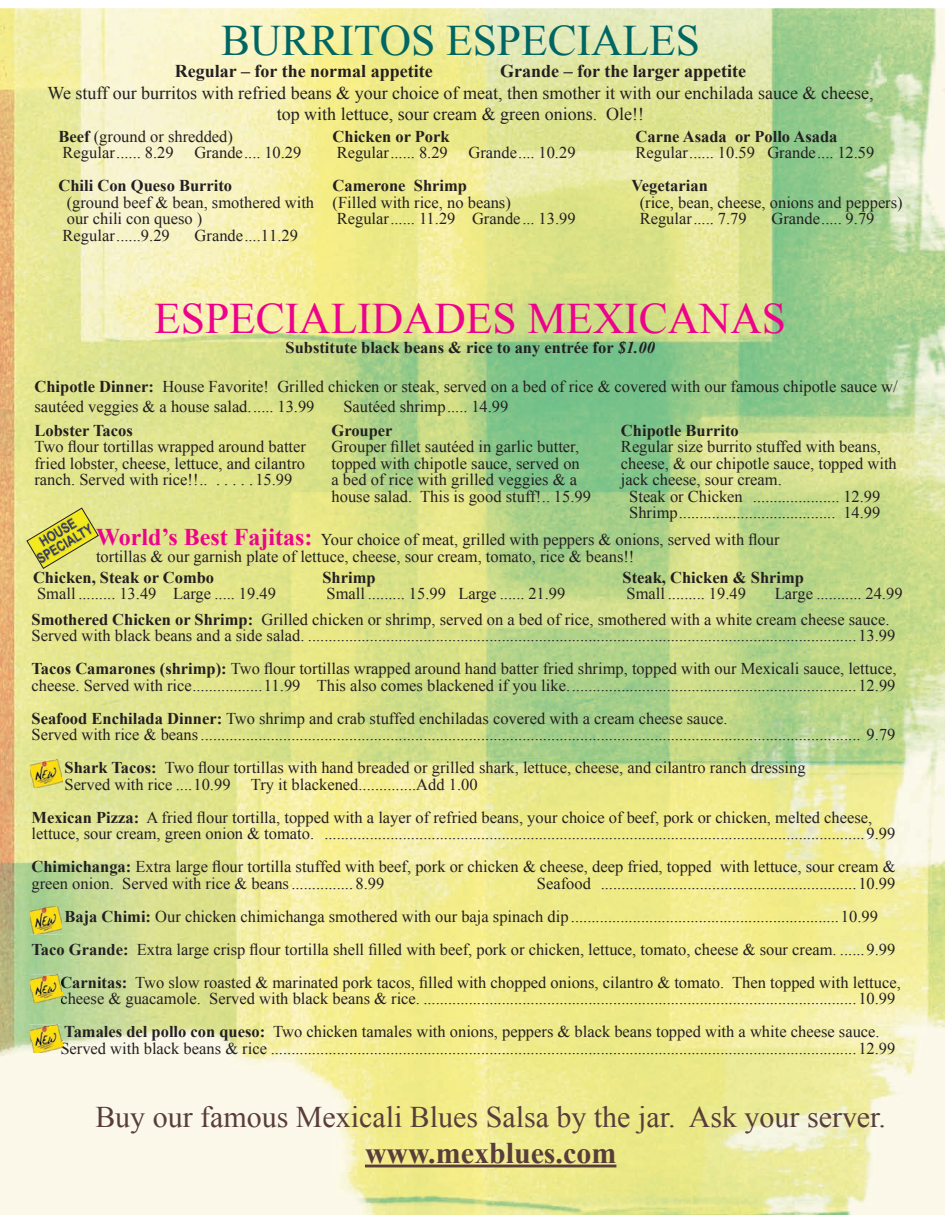
<style>
.page{position:relative;width:945px;height:1215px;background:#fff}
.page>*{position:absolute;margin:0;border:0;box-sizing:border-box;transform-origin:0 0}
.t1{font:43.5px "Times New Roman";color:#ed028c}
.t2{font:43.5px "Times New Roman";color:#006663}
.t3{font:30px "Times New Roman";color:#583d3a}
.t4{font:700 30px "Times New Roman";color:#583d3a}
.t5{font:18px/21.6px "Times New Roman";color:#231f20;text-align:center}
.t6{font:700 18px "Times New Roman";color:#231f20}
.t7{font:16.5px/16.5px "Times New Roman";color:#231f20}
.t8{font:700 16.5px/16.5px "Times New Roman";color:#231f20}
.s1{font-weight:700}
.s2{font-style:inherit}
.s3{font-style:italic}
.s4{font-weight:700;font-size:24px;color:#ed028c}
.s5{font-weight:400}
</style>
<div class="page">
<img style="left:0;top:8px;width:945px;height:1207px">
<hr style="left:365px;top:1165px;width:251px;height:2px;background:#583d3a">
<svg style="left:26px;top:507px;width:73px;height:62px;background:#cccb62"></svg>
<img style="left:30px;top:759px;width:32px;height:29px">
<img style="left:31px;top:762px;width:31px;height:12px">
<img style="left:31px;top:778px;width:31px;height:10px">
<img style="left:30px;top:974px;width:32px;height:29px">
<img style="left:31px;top:977px;width:31px;height:11px">
<img style="left:31px;top:993px;width:31px;height:10px">
<img style="left:30px;top:1025px;width:32px;height:28px">
<img style="left:31px;top:1027px;width:31px;height:15px">
<img style="left:31px;top:1042px;width:31px;height:11px">
<img style="left:30px;top:906px;width:32px;height:28px">
<svg style="left:31px;top:922px;width:29px;height:1px"></svg>
<h1 class="t2" style="left:221px;top:12px;width:480px">BURRITOS ESPECIALES</h1>
<p class="t6" style="left:175px;top:59px;width:259px">Regular – for the normal appetite</p>
<p class="t6" style="left:500px;top:59px;width:247px">Grande – for the larger appetite</p>
<p class="t5" style="left:48px;top:82px;width:828px">We stuff our burritos with refried beans &amp; your choice of meat, then smother it with our enchilada sauce &amp; cheese, top with lettuce, sour cream &amp; green onions. Ole!!</p>
<p class="t7" style="left:58px;top:128px;width:176px"><span class="s1">Beef</span> (ground or shredded)<br>Regular ...... 8.29</p>
<p class="t8" style="left:333px;top:127px;width:119px">Chicken or Pork</p>
<p class="t7" style="left:337px;top:144px;width:113px">Regular ...... 8.29</p>
<p class="t7" style="left:469px;top:144px;width:109px">Grande .... 10.29</p>
<p class="t8" style="left:333px;top:177px;width:136px">Camerone Shrimp</p>
<p class="t7" style="left:333px;top:194px;width:244px">(Filled with rice, no beans)<br>Regular ...... 11.29 Grande ... 13.99</p>
<p class="t8" style="left:636px;top:128px;width:203px">Carne Asada or Pollo Asada</p>
<p class="t7" style="left:636px;top:144px;width:240px">Regular ...... 10.59 Grande .... 12.59</p>
<p class="t8" style="left:631px;top:177px;width:78px">Vegetarian</p>
<p class="t7" style="left:640px;top:194px;width:264px">(rice, bean, cheese, onions and peppers)<br>Regular ..... 7.79</p>
<p class="t7" style="left:194px;top:144px;width:109px">Grande .... 10.29</p>
<p class="t8" style="left:58px;top:177px;width:175px">Chili Con Queso Burrito</p>
<p class="t7" style="left:63px;top:194px;width:253px">(ground beef &amp; bean, smothered with our chili con queso )<br>Regular ......<span class="s2">9</span>.<span class="s2">29</span></p>
<p class="t7" style="left:772px;top:210px;width:104px">Grande ..... 9.79</p>
<p class="t7" style="left:195px;top:227px;width:105px">Grande ....<span class="s2">11</span>.<span class="s2">2</span>9</p>
<h1 class="t1" style="left:154px;top:289px;width:633px">ESPECIALIDADES MEXICANAS</h1>
<p class="t8" style="left:286px;top:339px;width:371px">Substitute black beans &amp; rice to any entrée for <span class="s3">$1.00</span></p>
<p class="t7" style="left:34px;top:377px;width:865px;line-height:19.8px"><span class="s1">Chipotle Dinner:</span> House Favorite! Grilled chicken or steak, served on a bed of rice &amp; covered with our famous chipotle sauce w/ sautéed veggies &amp; a house salad. ..... 13.99</p>
<p class="t7" style="left:343px;top:398px;width:167px">Sautéed shrimp ..... 14.99</p>
<p class="t8" style="left:332px;top:422px;width:63px">Grouper</p>
<p class="t7" style="left:332px;top:438px;width:261px">Grouper fillet sautéed in garlic butter, topped with chipotle sauce, served on a bed of rice with grilled veggies &amp; a house salad. This is good stuff! .. 15.99</p>
<p class="t8" style="left:621px;top:422px;width:119px">Chipotle Burrito</p>
<p class="t7" style="left:621px;top:438px;width:261px">Regular size burrito stuffed with beans,</p>
<p class="t7" style="left:621px;top:455px;width:277px">cheese, &amp; our chipotle sauce, topped with</p>
<p class="t7" style="left:621px;top:471px;width:162px">jack cheese, sour cream.</p>
<p class="t7" style="left:629px;top:488px;width:253px">Steak or Chicken ..................... 12.99</p>
<p class="t7" style="left:629px;top:504px;width:253px">Shrimp ...................................... 14.99</p>
<p class="t8" style="left:34px;top:422px;width:100px">Lobster Tacos</p>
<p class="t7" style="left:34px;top:438px;width:273px;text-align:justify">Two flour tortillas wrapped around batter fried lobster, cheese, lettuce, and cilantro ranch. Served with rice!! .. . . . . . 15.99</p>
<p class="t7" style="left:96px;top:531px;width:685px"><span class="s4">World’s Best Fajitas:</span> Your choice of meat, grilled with peppers &amp; onions, served with flour tortillas &amp; our garnish plate of lettuce, cheese, sour cream, tomato, rice &amp; beans!!</p>
<p class="t7" style="left:33px;top:569px;width:244px"><span class="s1">Chicken, Steak or Combo<br></span>Small ......... 1<span class="s2">3</span>.<span class="s2">4</span>9 Large ..... 1<span class="s2">9</span>.<span class="s2">4</span>9</p>
<p class="t8" style="left:322px;top:569px;width:55px">Shrimp</p>
<p class="t7" style="left:327px;top:585px;width:240px">Small ......... 15.99 Large ...... 21.99</p>
<p class="t8" style="left:622px;top:568px;width:183px">Steak, Chicken &amp; Shrimp<br><span class="s5">Small ......... 1</span><span class="s5">9</span><span class="s5">.</span><span class="s5">4</span><span class="s5">9</span></p>
<p class="t7" style="left:775px;top:585px;width:129px">Large ........... 24.99</p>
<p class="t7" style="left:32px;top:611px;width:865px"><span class="s1">Smothered Chicken or Shrimp:</span> Grilled chicken or shrimp, served on a bed of rice, smothered with a white cream cheese sauce.<br>Served with black beans and a side salad. .....................................................................................................................................13.99</p>
<p class="t7" style="left:31px;top:660px;width:866px"><span class="s1">Tacos Camarones (shrimp):</span> Two flour tortillas wrapped around hand batter fried shrimp, topped with our Mexicali sauce, lettuce, cheese. Served with rice .................11.99 This also comes blackened if you like. .....................................................................12.99</p>
<p class="t7" style="left:32px;top:710px;width:865px"><span class="s1">Seafood Enchilada Dinner:</span> Two shrimp and crab stuffed enchiladas covered with a cream cheese sauce.<br>Served with rice &amp; beans ................................................................................................................................................................ 9.79</p>
<p class="t7" style="left:64px;top:759px;width:743px"><span class="s1">Shark Tacos:</span> Two flour tortillas with hand breaded or grilled shark, lettuce, cheese, and cilantro ranch dressing<br>Served with rice ....10.99 Try it blackened..............Add 1.00</p>
<p class="t7" style="left:31px;top:809px;width:865px"><span class="s1">Mexican Pizza:</span> A fried flour tortilla, topped with a layer of refried beans, your choice of beef, pork or chicken, melted cheese, lettuce, sour cream, green onion &amp; tomato. ...................................................................................................................................9.99</p>
<p class="t7" style="left:31px;top:858px;width:866px"><span class="s1">Chimichanga:</span> Extra large flour tortilla stuffed with beef, pork or chicken &amp; cheese, deep fried, topped with lettuce, sour cream &amp; green onion. Served with rice &amp; beans ............... 8.99</p>
<p class="t7" style="left:537px;top:875px;width:360px">Seafood ..............................................................10.99</p>
<p class="t7" style="left:65px;top:908px;width:815px"><span class="s1">Baja</span> <span class="s1">Chimi:</span> <span class="s2">Our</span> chicken chimichanga smothered with our baja spinach dip .................................................................10.99</p>
<p class="t7" style="left:32px;top:941px;width:865px"><span class="s1">Taco Grande:</span> Extra large crisp flour tortilla shell filled with beef, pork or chicken, lettuce, tomato, cheese &amp; sour cream. ......9.99</p>
<p class="t7" style="left:60px;top:974px;width:842px"><span class="s1">Carnitas:</span> Two slow roasted &amp; marinated pork tacos, filled with chopped onions, cilantro &amp; tomato. Then topped with lettuce,</p>
<p class="t7" style="left:60px;top:982px;width:837px;line-height:33px">cheese &amp; guacamole. Served with black beans &amp; rice. .........................................................................................................10.99<br><span class="s1">Tamales del pollo con queso:</span> Two chicken tamales with onions, peppers &amp; black beans topped with a white cheese sauce.</p>
<p class="t7" style="left:60px;top:1040px;width:837px">Served with black beans &amp; rice ..............................................................................................................................................12.99</p>
<h2 class="t3" style="left:95px;top:1097px;width:792px">Buy our famous Mexicali Blues Salsa by the jar. Ask your server.</h2>
<h2 class="t4" style="left:365px;top:1132px;width:253px">www.mexblues.com</h2>
</div>
